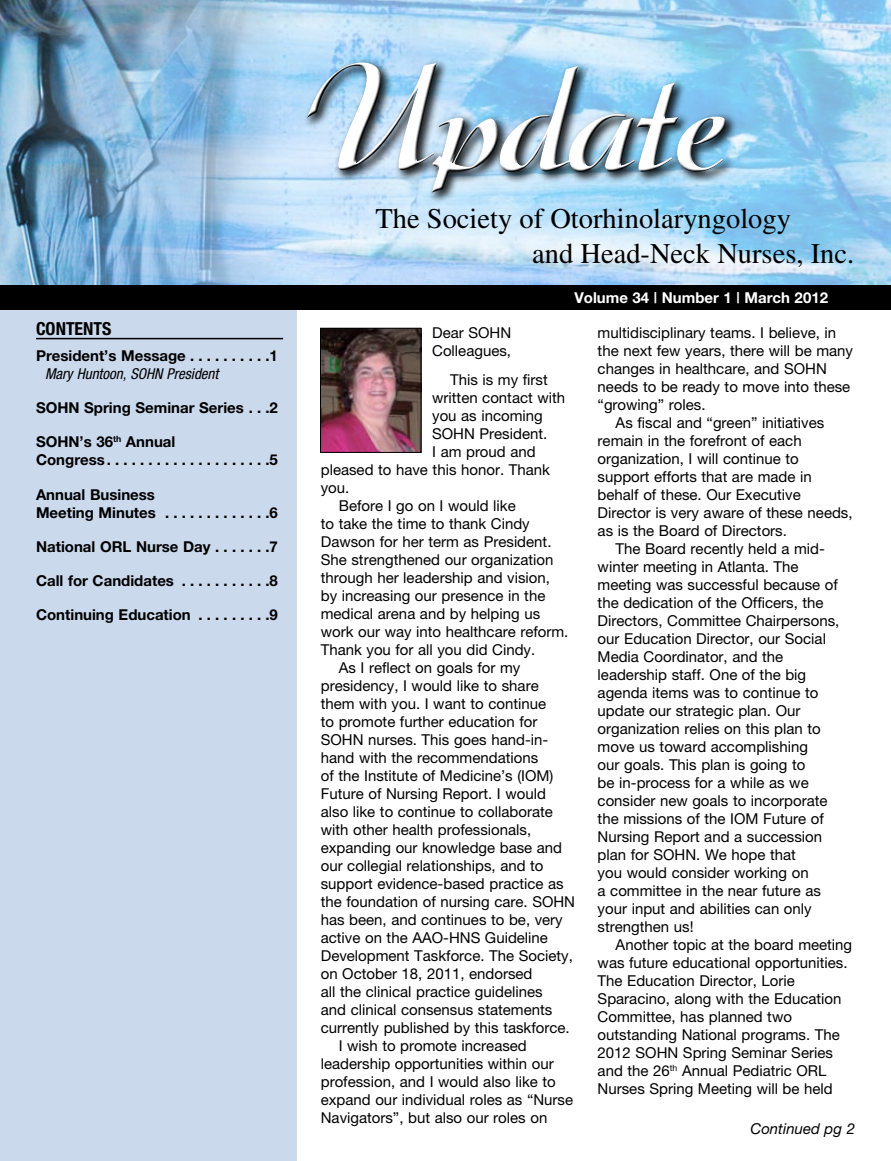
<style>
.page{position:relative;width:891px;height:1161px;background:#fff}
.page>*{position:absolute;margin:0;border:0;box-sizing:border-box;transform-origin:0 0}
.t1{font:500 150px "Arkona";color:#fff}
.t2{font:28.5px/34.2px "Times";color:#000}
.t3{font:700 condensed 18px "Helvetica Neue";color:#000}
.t4{font:15px/18px "Helvetica Neue";color:#000}
.t5{font:700 15px/18px "Helvetica Neue";color:#000}
.t6{font:700 15px "Helvetica Neue";color:#fff}
.t7{font:italic condensed 15px "Helvetica Neue";color:#000}
.t8{font:italic 15px "Helvetica Neue";color:#000}
</style>
<div class="page">
<img style="left:279px;top:0;width:612px;height:286px">
<div style="left:0;top:303px;width:297px;height:858px;background:#cbd9ed"></div>
<img style="left:0;top:0;width:279px;height:286px">
<div style="left:0;top:286px;width:891px;height:24px;background:#000"></div>
<div style="left:301px;top:56px;width:436px;height:147px;background:#000;opacity:.86"></div>
<svg style="left:304px;top:61px;width:424px;height:134px;background:#83a5bc"></svg>
<img style="left:322px;top:330px;width:97px;height:121px">
<div style="left:320px;top:328px;width:101px;height:125px;border:1px solid #000"></div>
<hr style="left:36px;top:338px;width:247px;height:1px;background:#000">
<p class="t3" style="left:36px;top:318px;width:77px">CONTENTS</p>
<p class="t5" style="left:36px;top:346px;width:243px">President’s Message . . . . . . . . . 1</p>
<p class="t7" style="left:45px;top:365px;width:175px">Mary Huntoon, SOHN President</p>
<p class="t5" style="left:36px;top:398px;width:243px">SOHN Spring Seminar Series . . 2</p>
<p class="t5" style="left:36px;top:433px;width:243px">SOHN’s 36<sup>th</sup> Annual<br>Congress . . . . . . . . . . . . . . . . . . . 5</p>
<p class="t5" style="left:36px;top:485px;width:243px">Annual Business<br>Meeting Minutes . . . . . . . . . . . . 6</p>
<p class="t5" style="left:36px;top:537px;width:243px">National ORL Nurse Day . . . . . . 7</p>
<p class="t5" style="left:36px;top:571px;width:243px">Call for Candidates . . . . . . . . . . 8</p>
<p class="t5" style="left:36px;top:605px;width:243px">Continuing Education . . . . . . . . 9</p>
<h1 class="t1" style="left:304px;top:32px;width:419px">Update</h1>
<h2 class="t2" style="left:532px;top:202px;width:324px;text-indent:-157px">The Society of Otorhinolaryngology<br>and Head-Neck Nurses, Inc.</h2>
<p class="t6" style="left:574px;top:288px;width:255px">Volume 34 | Number 1 | March 2012</p>
<p class="t4" style="left:432px;top:323px;width:81px">Dear SOHN<br>Colleagues,</p>
<p class="t4" style="left:450px;top:370px;width:99px">This is my first</p>
<p class="t4" style="left:432px;top:388px;width:135px">written contact with</p>
<p class="t4" style="left:432px;top:406px;width:112px">you as incoming</p>
<p class="t4" style="left:432px;top:424px;width:117px">SOHN President.</p>
<p class="t4" style="left:432px;top:442px;width:105px">I am proud and</p>
<p class="t4" style="left:321px;top:460px;width:231px">pleased to have this honor. Thank</p>
<p class="t4" style="left:321px;top:478px;width:30px">you.</p>
<p class="t4" style="left:339px;top:496px;width:178px">Before I go on I would like</p>
<p class="t4" style="left:321px;top:514px;width:210px">to take the time to thank Cindy</p>
<p class="t4" style="left:321px;top:532px;width:232px">Dawson for her term as President.</p>
<p class="t4" style="left:321px;top:550px;width:234px">She strengthened our organization</p>
<p class="t4" style="left:321px;top:568px;width:231px">through her leadership and vision,</p>
<p class="t4" style="left:321px;top:586px;width:226px">by increasing our presence in the</p>
<p class="t4" style="left:321px;top:604px;width:221px">medical arena and by helping us</p>
<p class="t4" style="left:321px;top:622px;width:249px">work our way into healthcare reform.</p>
<p class="t4" style="left:321px;top:640px;width:216px">Thank you for all you did Cindy.</p>
<p class="t4" style="left:339px;top:658px;width:183px">As I reflect on goals for my</p>
<p class="t4" style="left:321px;top:676px;width:219px">presidency, I would like to share</p>
<p class="t4" style="left:321px;top:694px;width:227px">them with you. I want to continue</p>
<p class="t4" style="left:321px;top:712px;width:218px">to promote further education for</p>
<p class="t4" style="left:321px;top:730px;width:229px">SOHN nurses. This goes hand-in-</p>
<p class="t4" style="left:321px;top:748px;width:219px">hand with the recommendations</p>
<p class="t4" style="left:321px;top:766px;width:234px">of the Institute of Medicine’s (IOM)</p>
<p class="t4" style="left:321px;top:784px;width:227px">Future of Nursing Report. I would</p>
<p class="t4" style="left:321px;top:802px;width:234px">also like to continue to collaborate</p>
<p class="t4" style="left:321px;top:820px;width:212px">with other health professionals,</p>
<p class="t4" style="left:321px;top:838px;width:243px">expanding our knowledge base and</p>
<p class="t4" style="left:321px;top:856px;width:224px">our collegial relationships, and to</p>
<p class="t4" style="left:321px;top:874px;width:244px">support evidence-based practice as</p>
<p class="t4" style="left:321px;top:892px;width:256px">the foundation of nursing care. SOHN</p>
<p class="t4" style="left:321px;top:910px;width:244px">has been, and continues to be, very</p>
<p class="t4" style="left:321px;top:928px;width:229px">active on the AAO-HNS Guideline</p>
<p class="t4" style="left:321px;top:946px;width:254px">Development Taskforce. The Society,</p>
<p class="t4" style="left:321px;top:964px;width:213px">on October 18, 2011, endorsed</p>
<p class="t4" style="left:321px;top:982px;width:223px">all the clinical practice guidelines</p>
<p class="t4" style="left:321px;top:1000px;width:233px">and clinical consensus statements</p>
<p class="t4" style="left:321px;top:1018px;width:250px">currently published by this taskforce.</p>
<p class="t4" style="left:339px;top:1036px;width:190px">I wish to promote increased</p>
<p class="t4" style="left:321px;top:1054px;width:234px">leadership opportunities within our</p>
<p class="t4" style="left:321px;top:1072px;width:237px">profession, and I would also like to</p>
<p class="t4" style="left:321px;top:1090px;width:254px">expand our individual roles as “Nurse</p>
<p class="t4" style="left:321px;top:1108px;width:228px">Navigators”, but also our roles on</p>
<p class="t4" style="left:598px;top:323px;width:240px">multidisciplinary teams. I believe, in</p>
<p class="t4" style="left:598px;top:341px;width:257px">the next few years, there will be many</p>
<p class="t4" style="left:598px;top:359px;width:231px">changes in healthcare, and SOHN</p>
<p class="t4" style="left:598px;top:377px;width:254px">needs to be ready to move into these</p>
<p class="t4" style="left:598px;top:395px;width:109px">“growing” roles.</p>
<p class="t4" style="left:616px;top:413px;width:210px">As fiscal and “green” initiatives</p>
<p class="t4" style="left:598px;top:431px;width:206px">remain in the forefront of each</p>
<p class="t4" style="left:598px;top:449px;width:203px">organization, I will continue to</p>
<p class="t4" style="left:598px;top:467px;width:216px">support efforts that are made in</p>
<p class="t4" style="left:598px;top:485px;width:205px">behalf of these. Our Executive</p>
<p class="t4" style="left:598px;top:503px;width:257px">Director is very aware of these needs,</p>
<p class="t4" style="left:598px;top:521px;width:191px">as is the Board of Directors.</p>
<p class="t4" style="left:616px;top:539px;width:211px">The Board recently held a mid-</p>
<p class="t4" style="left:598px;top:557px;width:202px">winter meeting in Atlanta. The</p>
<p class="t4" style="left:598px;top:575px;width:242px">meeting was successful because of</p>
<p class="t4" style="left:598px;top:593px;width:228px">the dedication of the Officers, the</p>
<p class="t4" style="left:598px;top:611px;width:243px">Directors, Committee Chairpersons,</p>
<p class="t4" style="left:598px;top:629px;width:230px">our Education Director, our Social</p>
<p class="t4" style="left:598px;top:647px;width:187px">Media Coordinator, and the</p>
<p class="t4" style="left:598px;top:665px;width:210px">leadership staff. One of the big</p>
<p class="t4" style="left:598px;top:683px;width:222px">agenda items was to continue to</p>
<p class="t4" style="left:598px;top:701px;width:204px">update our strategic plan. Our</p>
<p class="t4" style="left:598px;top:719px;width:225px">organization relies on this plan to</p>
<p class="t4" style="left:598px;top:737px;width:212px">move us toward accomplishing</p>
<p class="t4" style="left:598px;top:755px;width:209px">our goals. This plan is going to</p>
<p class="t4" style="left:598px;top:773px;width:213px">be in-process for a while as we</p>
<p class="t4" style="left:598px;top:791px;width:232px">consider new goals to incorporate</p>
<p class="t4" style="left:598px;top:809px;width:228px">the missions of the IOM Future of</p>
<p class="t4" style="left:598px;top:827px;width:226px">Nursing Report and a succession</p>
<p class="t4" style="left:598px;top:845px;width:200px">plan for SOHN. We hope that</p>
<p class="t4" style="left:598px;top:863px;width:213px">you would consider working on</p>
<p class="t4" style="left:598px;top:881px;width:225px">a committee in the near future as</p>
<p class="t4" style="left:598px;top:899px;width:216px">your input and abilities can only</p>
<p class="t4" style="left:598px;top:917px;width:97px">strengthen us!</p>
<p class="t4" style="left:616px;top:935px;width:238px">Another topic at the board meeting</p>
<p class="t4" style="left:598px;top:953px;width:251px">was future educational opportunities.</p>
<p class="t4" style="left:598px;top:971px;width:199px">The Education Director, Lorie</p>
<p class="t4" style="left:598px;top:989px;width:245px">Sparacino, along with the Education</p>
<p class="t4" style="left:598px;top:1007px;width:196px">Committee, has planned two</p>
<p class="t4" style="left:598px;top:1025px;width:244px">outstanding National programs. The</p>
<p class="t4" style="left:598px;top:1043px;width:237px">2012 SOHN Spring Seminar Series</p>
<p class="t4" style="left:598px;top:1061px;width:230px">and the 26<sup>th</sup> Annual Pediatric ORL</p>
<p class="t4" style="left:598px;top:1079px;width:237px">Nurses Spring Meeting will be held</p>
<p class="t8" style="left:751px;top:1119px;width:106px">Continued pg 2</p>
</div>
